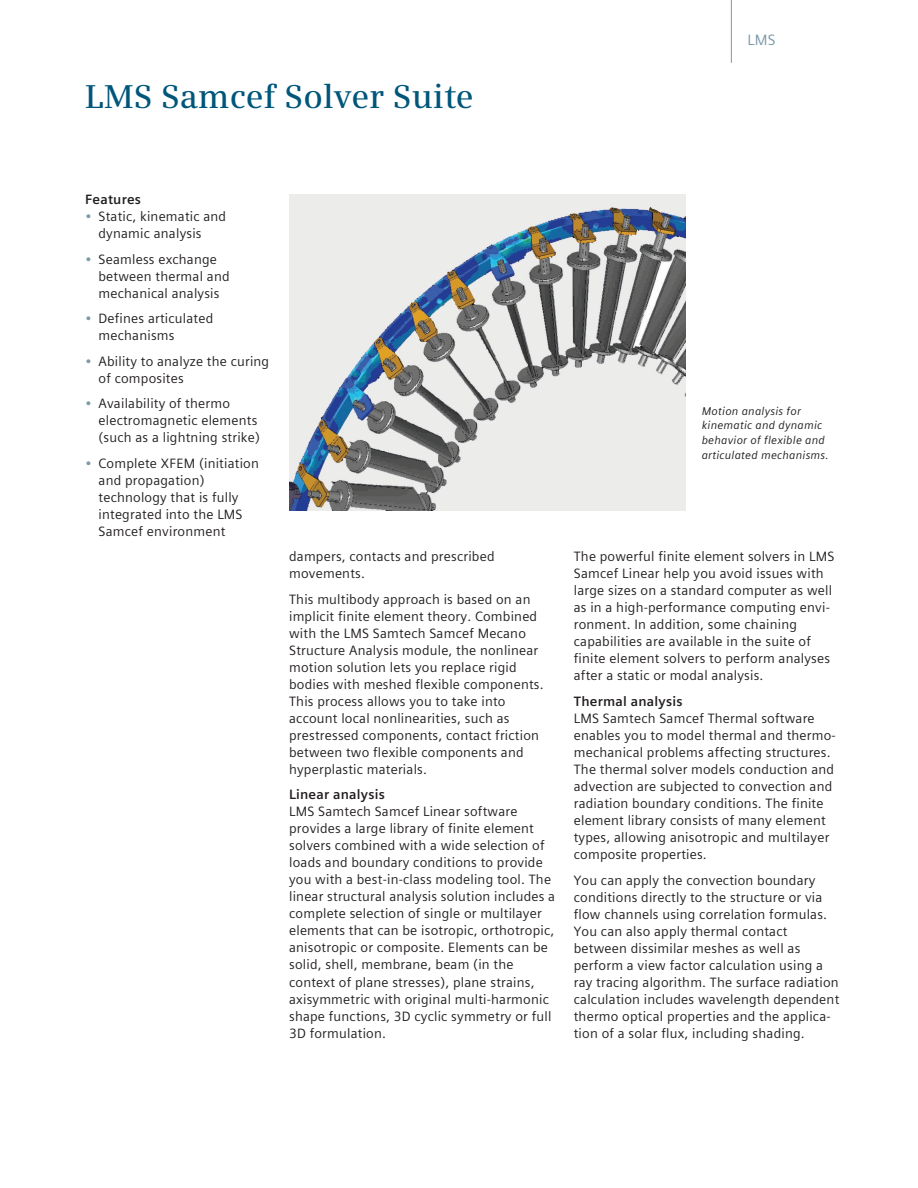
<style>
.page{position:relative;width:918px;height:1188px;background:#fff}
.page>*{position:absolute;margin:0;border:0;box-sizing:border-box;transform-origin:0 0}
.t1{font:600 33px "Siemens Serif";letter-spacing:.005em;color:#00567a}
.t2{font:15px "Siemens Sans Global";color:#7b99a9}
.t3{font:13.5px/17px "Siemens Sans Global";letter-spacing:.015em;color:#231f20}
.t4{font:700 13.5px "Siemens Sans Global";letter-spacing:.015em;color:#231f20}
.t5{font:italic 11.25px/14.9px "Siemens Sans Global";letter-spacing:.02em;color:#231f20}
.s1{color:#7b99a9}
</style>
<div class="page">
<hr style="left:731px;top:0;width:1px;height:63px;background:#7b99a9">
<img style="left:289px;top:194px;width:396px;height:316px">
<h1 class="t1" style="left:85px;top:77px;width:390px">LMS Samcef Solver Suite</h1>
<p class="t2" style="left:748px;top:29px;width:30px">LMS</p>
<p class="t4" style="left:85px;top:189px;width:58px">Features</p>
<p class="t3" style="left:99px;top:208px;width:129px;text-indent:-14px"><span class="s1">•</span> Static, kinematic and dynamic analysis</p>
<p class="t3" style="left:99px;top:251px;width:133px;text-indent:-14px"><span class="s1">•</span> Seamless exchange between thermal and mechanical analysis</p>
<p class="t3" style="left:99px;top:310px;width:116px;text-indent:-14px"><span class="s1">•</span> Defines articulated mechanisms</p>
<p class="t3" style="left:99px;top:353px;width:172px;text-indent:-14px"><span class="s1">•</span> Ability to analyze the curing of composites</p>
<p class="t3" style="left:99px;top:395px;width:163px;text-indent:-14px"><span class="s1">•</span> Availability of thermo electromagnetic elements (such as a lightning strike)</p>
<p class="t3" style="left:99px;top:455px;width:162px;text-indent:-14px"><span class="s1">•</span> Complete XFEM (initiation and propagation) technology that is fully integrated into the LMS<br>Samcef environment</p>
<p class="t5" style="left:702px;top:403px;width:129px">Motion analysis for kinematic and dynamic behavior of flexible and articulated mechanisms.</p>
<p class="t3" style="left:289px;top:548px;width:207px">dampers, contacts and prescribed movements.</p>
<p class="t3" style="left:289px;top:591px;width:256px">This multibody approach is based on an implicit finite element theory. Combined with the LMS Samtech Samcef Mecano Structure Analysis module, the nonlinear motion solution lets you replace rigid bodies with meshed flexible components.<br>This process allows you to take into account local nonlinearities, such as prestressed components, contact friction between two flexible components and hyperplastic materials.</p>
<p class="t4" style="left:289px;top:784px;width:97px">Linear analysis</p>
<p class="t3" style="left:289px;top:803px;width:268px">LMS Samtech Samcef Linear software provides a large library of finite element solvers combined with a wide selection of loads and boundary conditions to provide you with a best-in-class modeling tool. The linear structural analysis solution includes a complete selection of single or multilayer elements that can be isotropic, orthotropic, anisotropic or composite. Elements can be solid, shell, membrane, beam (in the context of plane stresses), plane strains, axisymmetric with original multi-harmonic shape functions, 3D cyclic symmetry or full 3D formulation.</p>
<p class="t3" style="left:574px;top:548px;width:262px">The powerful finite element solvers in LMS Samcef Linear help you avoid issues with large sizes on a standard computer as well as in a high-performance computing envi&shy;ronment. In addition, some chaining capabilities are available in the suite of finite element solvers to perform analyses after a static or modal analysis.</p>
<p class="t4" style="left:574px;top:691px;width:110px">Thermal analysis</p>
<p class="t3" style="left:574px;top:710px;width:264px">LMS Samtech Samcef Thermal software enables you to model thermal and thermo&shy;mechanical problems affecting structures.<br>The thermal solver models conduction and advection are subjected to convection and radiation boundary conditions. The finite element library consists of many element types, allowing anisotropic and multilayer composite properties.</p>
<p class="t3" style="left:574px;top:871px;width:267px">You can apply the convection boundary conditions directly to the structure or via flow channels using correlation formulas.<br>You can also apply thermal contact between dissimilar meshes as well as perform a view factor calculation using a ray tracing algorithm. The surface radiation calculation includes wavelength dependent thermo optical properties and the applica&shy;tion of a solar flux, including shading.</p>
</div>
